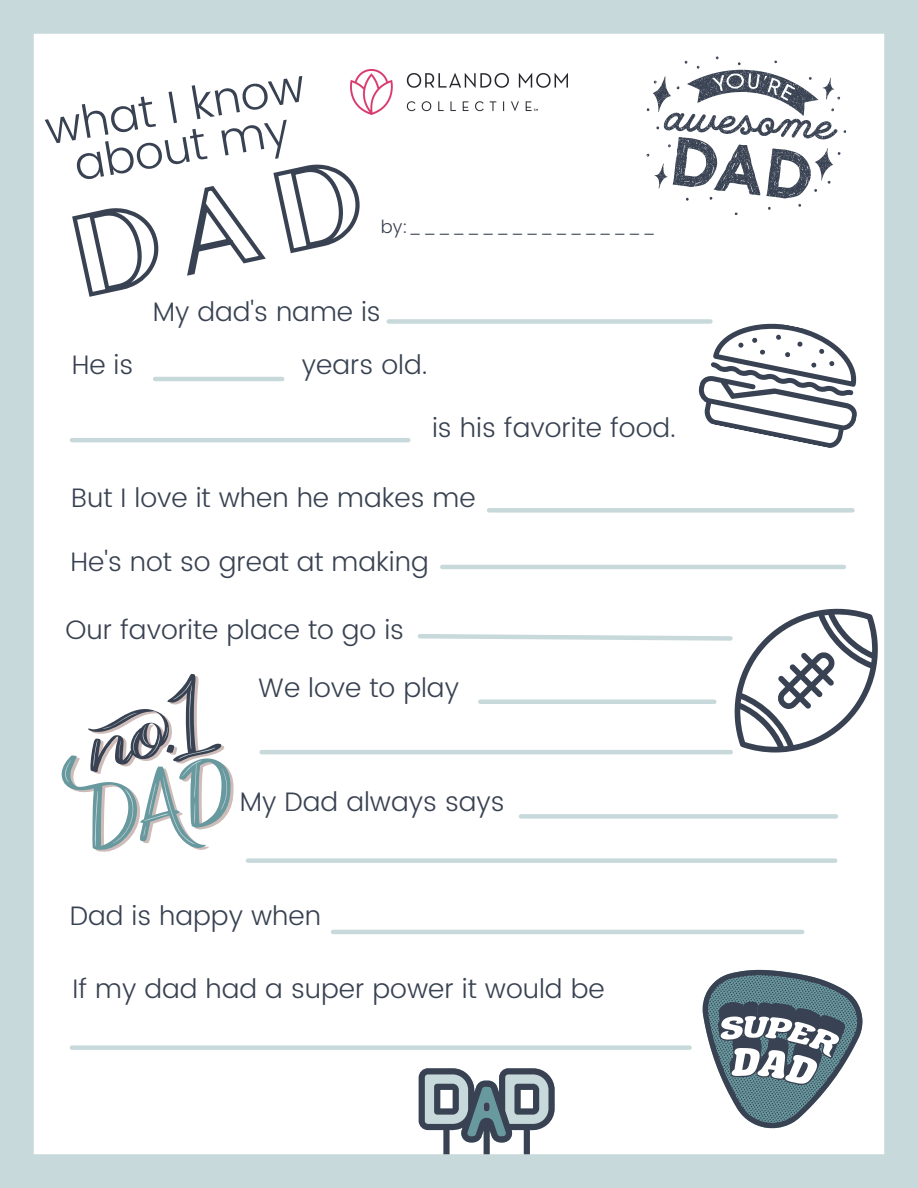
<style>
.page{position:relative;width:918px;height:1188px;background:#fff}
.page>*{position:absolute;margin:0;border:0;box-sizing:border-box;transform-origin:0 0}
.t1{font:300 45.9px/40.5px "Poppins";color:#394252;text-align:center}
.t2{font:300 26.7px/57.2px "Poppins";color:#394252}
.t3{font:300 18px "Poppins";color:#394252}
</style>
<div class="page">
<div style="left:0;top:0;width:918px;height:34px;background:#c8d9db"></div>
<div style="left:884px;top:0;width:34px;height:1188px;background:#c8d9db"></div>
<svg style="left:419px;top:1068px;width:136px;height:86px"></svg>
<div style="left:484px;top:1102px;width:6px;height:10px;background:#394252;border-radius:3px"></div>
<div style="left:0;top:1154px;width:905px;height:34px;background:#c8d9db"></div>
<div style="left:0;top:0;width:34px;height:1188px;background:#c8d9db"></div>
<img style="left:350px;top:70px;width:217px;height:45px">
<div style="left:389px;top:319px;width:321px;height:5px;background:#c8d9db"></div>
<hr style="left:72px;top:438px;width:336px;height:4px;background:#c8d9db">
<hr style="left:155px;top:377px;width:127px;height:4px;background:#c8d9db">
<div style="left:489px;top:508px;width:363px;height:5px;background:#c8d9db"></div>
<hr style="left:442px;top:565px;width:402px;height:4px;background:#c8d9db">
<hr style="left:262px;top:750px;width:469px;height:4px;background:#c8d9db">
<div style="left:248px;top:858px;width:587px;height:5px;background:#c8d9db"></div>
<hr style="left:333px;top:930px;width:469px;height:4px;background:#c8d9db">
<div style="left:72px;top:1045px;width:618px;height:5px;background:#c8d9db"></div>
<div style="left:521px;top:814px;width:315px;height:5px;background:#c8d9db"></div>
<svg style="left:646px;top:56px;width:200px;height:159px"></svg>
<svg style="left:702px;top:969px;width:161px;height:160px"></svg>
<svg style="left:61px;top:674px;width:173px;height:178px"></svg>
<svg style="left:417px;top:608px;width:461px;height:145px"></svg>
<svg style="left:698px;top:319px;width:159px;height:129px"></svg>
<svg style="left:72px;top:164px;width:288px;height:133px"></svg>
<h1 class="t1" style="left:42px;top:110px;width:264px;rotate:-10deg">what I know about my</h1>
<p class="t3" style="left:381px;top:217px;width:277px">by:_________________</p>
<p class="t2" style="left:153px;top:283px;width:230px">My dad's name is</p>
<p class="t2" style="left:72px;top:336px;width:63px">He is</p>
<p class="t2" style="left:302px;top:336px;width:127px">years old.</p>
<p class="t2" style="left:432px;top:400px;width:245px">is his favorite food.</p>
<p class="t2" style="left:71px;top:470px;width:406px">But I love it when he makes me</p>
<p class="t2" style="left:71px;top:533px;width:360px">He's not so great at making</p>
<p class="t2" style="left:258px;top:602px;width:202px;text-indent:-193px">Our favorite place to go is<br>We love to play</p>
<p class="t2" style="left:240px;top:773px;width:266px">My Dad always says</p>
<p class="t2" style="left:70px;top:887px;width:253px">Dad is happy when</p>
<p class="t2" style="left:72px;top:960px;width:534px">If my dad had a super power it would be</p>
</div>
